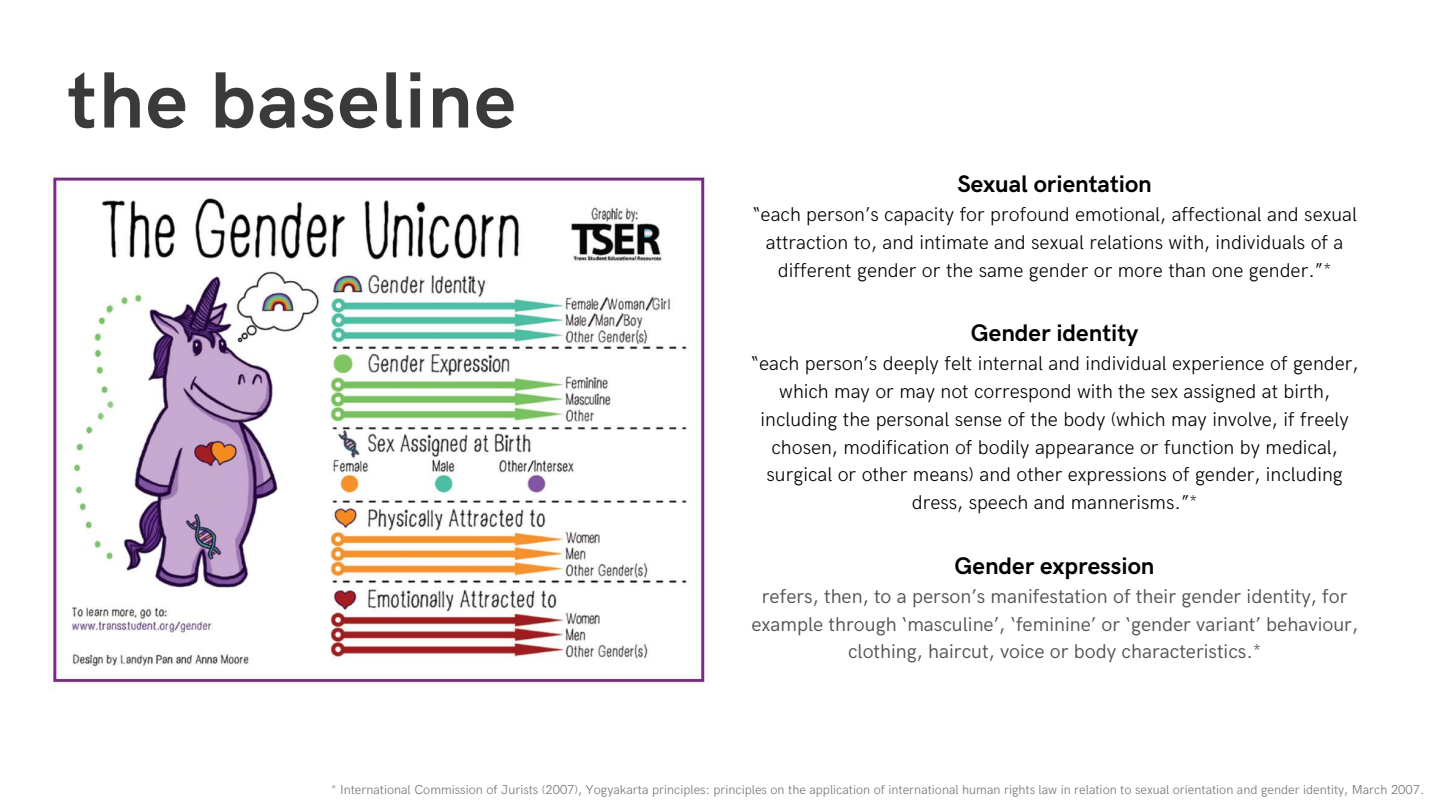
<style>
.page{position:relative;width:1440px;height:810px;background:#fff}
.page>*{position:absolute;margin:0;border:0;box-sizing:border-box;transform-origin:0 0}
.t1{font:700 80px "HK Grotesk";letter-spacing:.02em;color:#3b3a3a}
.t2{font:700 24px "HK Grotesk";color:#000}
.t3{font:300 20px/27.8px "HK Grotesk";color:#000;text-align:center}
.t4{font:20px/27.8px "HK Grotesk";color:#545454;text-align:center}
.t5{font:300 13px "HK Grotesk";color:#737373}
</style>
<div class="page">
<img style="left:47px;top:176px;width:658px;height:514px">
<h1 class="t1" style="left:68px;top:56px;width:450px">the baseline</h1>
<p class="t2" style="left:957px;top:170px;width:196px">Sexual orientation</p>
<p class="t3" style="left:752px;top:201px;width:606px">“each person’s capacity for profound emotional, affectional and sexual attraction to, and intimate and sexual relations with, individuals of a different gender or the same gender or more than one gender.”*</p>
<p class="t2" style="left:971px;top:319px;width:169px">Gender identity</p>
<p class="t3" style="left:751px;top:350px;width:609px">“each person’s deeply felt internal and individual experience of gender, which may or may not correspond with the sex assigned at birth, including the personal sense of the body (which may involve, if freely chosen, modification of bodily appearance or function by medical, surgical or other means) and other expressions of gender, including dress, speech and mannerisms.”*</p>
<p class="t2" style="left:955px;top:552px;width:202px">Gender expression</p>
<p class="t4" style="left:751px;top:583px;width:608px">refers, then, to a person’s manifestation of their gender identity, for example through ‘masculine’, ‘feminine’ or ‘gender variant’ behaviour, clothing, haircut, voice or body characteristics.*</p>
<p class="t5" style="left:331px;top:782px;width:1095px">* International Commission of Jurists (2007), Yogyakarta principles: principles on the application of international human rights law in relation to sexual orientation and gender identity, March 2007.</p>
</div>
